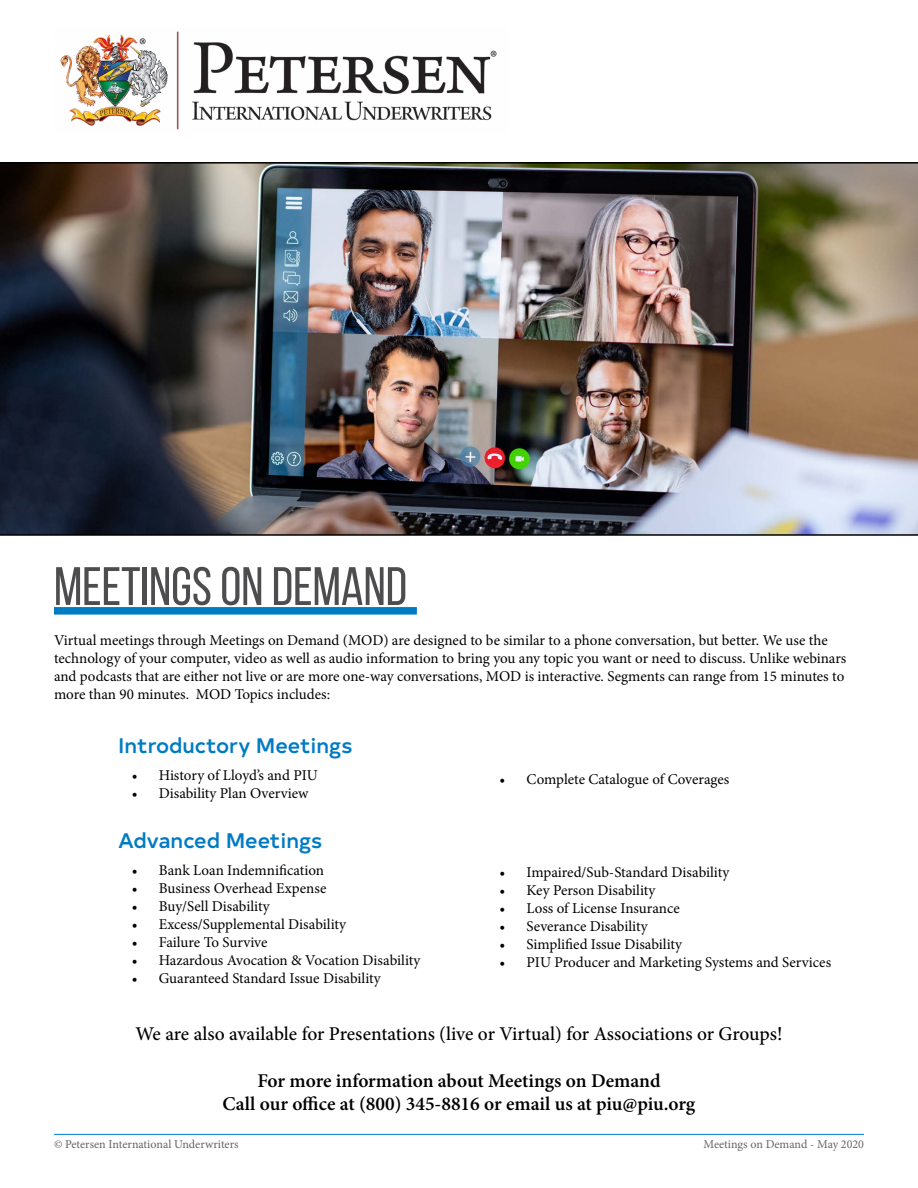
<style>
.page{position:relative;width:918px;height:1188px;background:#fff}
.page>*{position:absolute;margin:0;border:0;box-sizing:border-box;transform-origin:0 0}
.t1{font:54px "Bebas Neue";color:#4d4d4f}
.t2{font:500 21px "Typold";color:#007bc3}
.t3{font:600 19.5px/23.4px "Minion Pro";color:#000;text-align:center}
.t4{font:500 19.5px "Minion Pro";letter-spacing:-.005em;color:#000}
.t5{font:15px/18px "Minion Pro";letter-spacing:-.005em;color:#000}
.t6{font:12px "Minion Pro";color:#636466}
</style>
<div class="page">
<hr style="left:54px;top:1134px;width:810px;height:1px;background:#007bc3">
<img style="left:0;top:162px;width:918px;height:374px">
<div style="left:54px;top:607px;width:363px;height:8px;background:#007bc3"></div>
<img style="left:60px;top:31px;width:437px;height:99px">
<h1 class="t1" style="left:54px;top:557px;width:355px">MEETINGS ON DEMAND</h1>
<p class="t5" style="left:54px;top:631px;width:794px">Virtual meetings through Meetings on Demand (MOD) are designed to be similar to a phone conversation, but better. We use the technology of your computer, video as well as audio information to bring you any topic you want or need to discuss. Unlike webinars and podcasts that are either not live or are more one-way conversations, MOD is interactive. Segments can range from 15 minutes to more than 90 minutes. MOD Topics includes:</p>
<h2 class="t2" style="left:118px;top:728px;width:236px">Introductory Meetings</h2>
<p class="t5" style="left:132px;top:766px;width:188px">• History of Lloyd’s and PIU</p>
<p class="t5" style="left:132px;top:784px;width:178px">• Disability Plan Overview</p>
<h2 class="t2" style="left:118px;top:824px;width:206px">Advanced Meetings</h2>
<p class="t5" style="left:132px;top:861px;width:194px">• Bank Loan Indemnification</p>
<p class="t5" style="left:132px;top:879px;width:196px">• Business Overhead Expense</p>
<p class="t5" style="left:132px;top:897px;width:139px">• Buy/Sell Disability</p>
<p class="t5" style="left:132px;top:915px;width:216px">• Excess/Supplemental Disability</p>
<p class="t5" style="left:132px;top:933px;width:137px">• Failure To Survive</p>
<p class="t5" style="left:132px;top:951px;width:290px">• Hazardous Avocation &amp; Vocation Disability</p>
<p class="t5" style="left:132px;top:969px;width:250px">• Guaranteed Standard Issue Disability</p>
<p class="t5" style="left:500px;top:770px;width:231px">• Complete Catalogue of Coverages</p>
<p class="t5" style="left:500px;top:863px;width:231px">• Impaired/Sub-Standard Disability</p>
<p class="t5" style="left:500px;top:881px;width:157px">• Key Person Disability</p>
<p class="t5" style="left:500px;top:899px;width:182px">• Loss of License Insurance</p>
<p class="t5" style="left:500px;top:917px;width:150px">• Severance Disability</p>
<p class="t5" style="left:500px;top:935px;width:184px">• Simplified Issue Disability</p>
<p class="t5" style="left:500px;top:953px;width:333px">• PIU Producer and Marketing Systems and Services</p>
<h3 class="t4" style="left:136px;top:1021px;width:648px">We are also available for Presentations (live or Virtual) for Associations or Groups!</h3>
<h3 class="t3" style="left:223px;top:1069px;width:474px">For more information about Meetings on Demand<br>Call our office at (800) 345-8816 or email us at piu@piu.org</h3>
<p class="t6" style="left:54px;top:1136px;width:186px">© Petersen International Underwriters</p>
<p class="t6" style="left:704px;top:1136px;width:162px">Meetings on Demand - May 2020</p>
</div>
